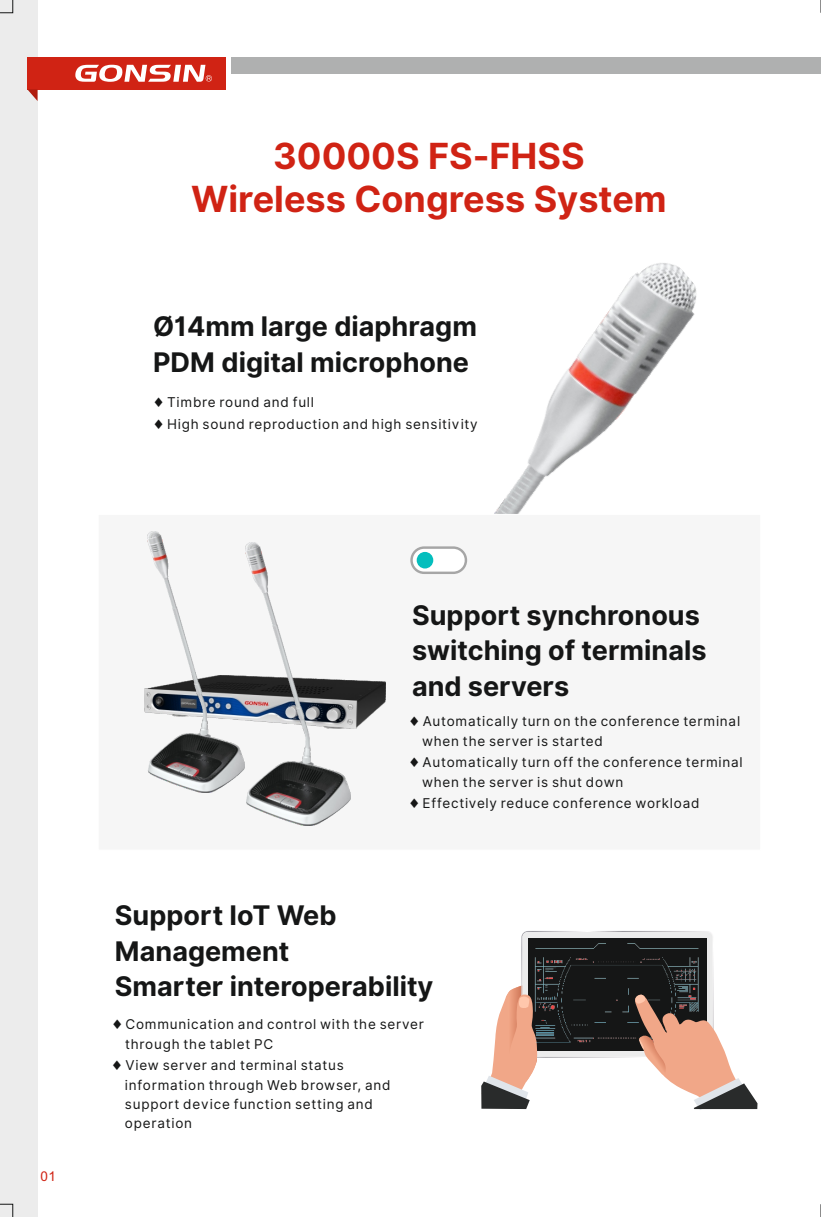
<style>
.page{position:relative;width:821px;height:1217px;background:#fff}
.page>*{position:absolute;margin:0;border:0;box-sizing:border-box;transform-origin:0 0}
.t1{font:700 36px/43px "Inter";color:#d02314;text-align:center}
.t2{font:700 27px/35.5px "Inter";color:#151616}
.t3{font:13.5px/21.8px "Inter";letter-spacing:.055em;color:#151616}
.t4{font:13.5px "Arial";color:#d02314}
.s1{font-family:"Arial Unicode MS"}
</style>
<div class="page">
<img style="left:494px;top:263px;width:203px;height:250px">
<svg style="left:410px;top:546px;width:57px;height:28px"></svg>
<div style="left:417px;top:551px;width:16px;height:17px;background:#04bebd;border-radius:50%"></div>
<svg style="left:481px;top:931px;width:276px;height:178px"></svg>
<img style="left:144px;top:675px;width:241px;height:53px">
<img style="left:246px;top:542px;width:104px;height:282px">
<img style="left:147px;top:531px;width:97px;height:261px">
<div style="left:231px;top:57px;width:590px;height:16px;background:#afb0b0"></div>
<div style="left:0;top:0;width:38px;height:1216px;background:#ececec"></div>
<div style="left:27px;top:57px;width:199px;height:32px;background:#d02314"></div>
<svg style="left:75px;top:65px;width:137px;height:17px"></svg>
<svg style="left:27px;top:89px;width:11px;height:12px"></svg>
<svg style="left:0;top:0;width:14px;height:14px"></svg>
<svg style="left:820px;top:0;width:1px;height:13px"></svg>
<svg style="left:0;top:1203px;width:14px;height:13px"></svg>
<svg style="left:820px;top:1204px;width:1px;height:12px"></svg>
<h1 class="t1" style="left:191px;top:134px;width:477px">30000S FS-FHSS<br>Wireless Congress System</h1>
<h2 class="t2" style="left:153px;top:308px;width:325px">Ø14mm large diaphragm<br>PDM digital microphone</h2>
<p class="t3" style="left:154px;top:391px;width:325px"><span class="s1">♦</span> Timbre round and full<br><span class="s1">♦</span> High sound reproduction and high sensitivity</p>
<p class="t4" style="left:40px;top:1170px;width:17px">01</p>
<h2 class="t2" style="left:412px;top:597px;width:296px">Support synchronous switching of terminals and servers</h2>
<p class="t3" style="left:410px;top:709px;width:332px"><span class="s1">♦</span> Automatically turn on the conference terminal</p>
<p class="t3" style="left:422px;top:729px;width:182px">when the server is started</p>
<p class="t3" style="left:410px;top:750px;width:334px"><span class="s1">♦</span> Automatically turn off the conference terminal</p>
<p class="t3" style="left:422px;top:770px;width:203px">when the server is shut down</p>
<p class="t3" style="left:410px;top:791px;width:291px"><span class="s1">♦</span> Effectively reduce conference workload</p>
<h2 class="t2" style="left:115px;top:897px;width:320px">Support IoT Web<br>Management<br>Smarter interoperability</h2>
<p class="t3" style="left:113px;top:1012px;width:313px"><span class="s1">♦</span> Communication and control with the server</p>
<p class="t3" style="left:125px;top:1032px;width:150px">through the tablet PC</p>
<p class="t3" style="left:113px;top:1053px;width:233px"><span class="s1">♦</span> View server and terminal status</p>
<p class="t3" style="left:125px;top:1073px;width:267px">information through Web browser, and</p>
<p class="t3" style="left:125px;top:1092px;width:249px">support device function setting and</p>
<p class="t3" style="left:125px;top:1112px;width:69px">operation</p>
</div>
